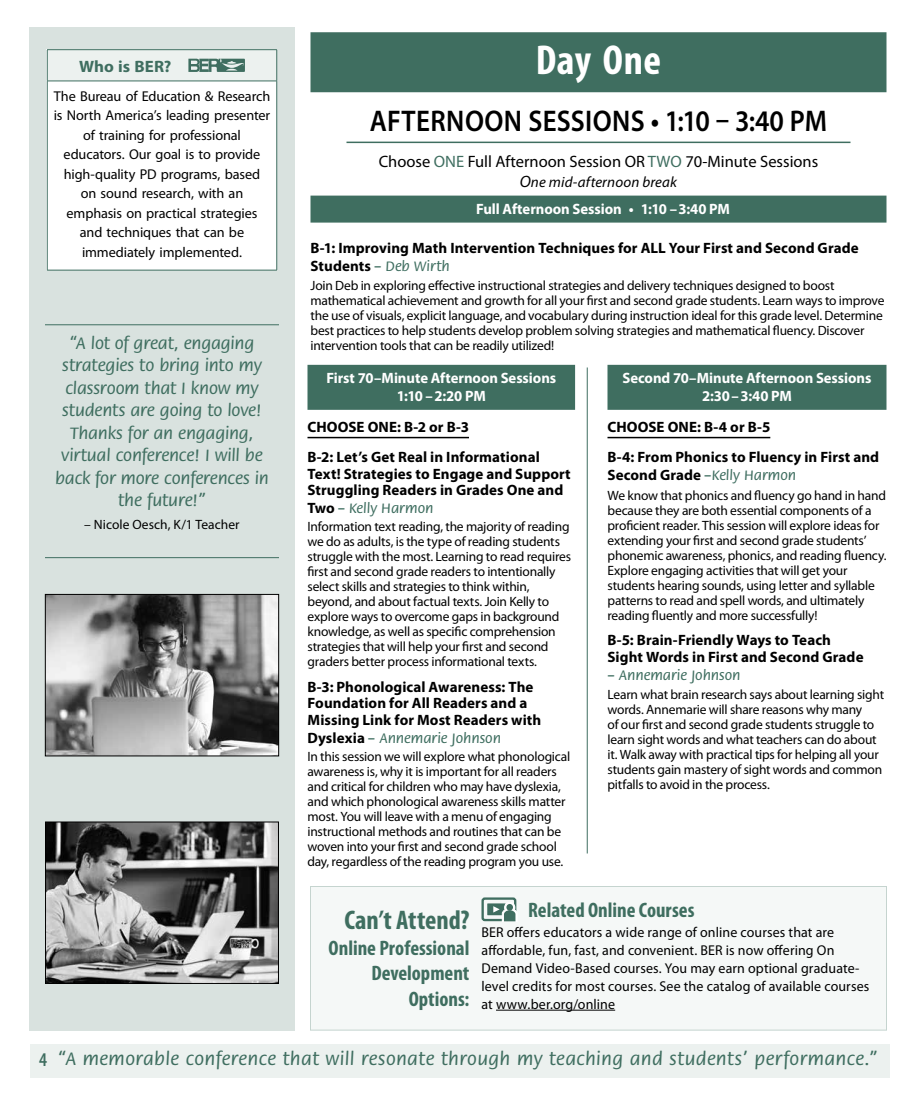
<style>
.page{position:relative;width:918px;height:1107px;background:#fff}
.page>*{position:absolute;margin:0;border:0;box-sizing:border-box;transform-origin:0 0}
.t1{font:700 condensed 42px "Myriad Pro";letter-spacing:.01em;color:#fff}
.t2{font:600 30px "Myriad Pro";letter-spacing:.015em;color:#000;scale:.9 1}
.t3{font:700 condensed 27px "Myriad Pro";color:#3f6e60}
.t4{font:700 condensed 21px/25.5px "Myriad Pro";color:#3f6e60;text-align:right}
.t5{font:500 19.5px "Flora Std";letter-spacing:.02em;color:#3f6e60}
.t6{font:600 condensed 19.5px "Myriad Pro";color:#3f6e60}
.t7{font:500 18px/22.5px "Flora Std";letter-spacing:-.01em;color:#3f6e60;text-align:center}
.t8{font:16.5px "Myriad Pro";color:#000}
.t9{font:700 16.5px "Myriad Pro";color:#3f6e60}
.t10{font:700 15px/16.5px "Myriad Pro";letter-spacing:.005em;color:#000}
.t11{font:700 15px/18px "Myriad Pro";letter-spacing:-.005em;color:#fff;text-align:center}
.t12{font:500 15px "Flora Std";color:#3f6e60}
.t13{font:italic 15px "Myriad Pro";letter-spacing:.01em;color:#000}
.t14{font:14.25px/19.5px "Myriad Pro";letter-spacing:-.005em;color:#000}
.t15{font:13.5px/15px "Myriad Pro";letter-spacing:-.015em;color:#000}
.t16{font:13.5px "Myriad Pro";letter-spacing:.005em;color:#000}
.s1{color:#3f6e60}
.s2{font-size:16.5px}
.s3{font-family:"Myriad Pro";font-weight:700;color:#000}
</style>
<div class="page">
<div style="left:30px;top:27px;width:265px;height:1003px;background:#d9e2df"></div>
<div style="left:30px;top:1044px;width:860px;height:33px;background:#ecf1ef"></div>
<div style="left:310px;top:886px;width:577px;height:144px;background:#f5f8f7;border:1px solid #c5d4cf"></div>
<hr style="left:496px;top:1010px;width:119px;height:1px;background:#000">
<div style="left:481px;top:897px;width:35px;height:24px;border:2px solid #3f6e60;border-radius:2px"></div>
<div style="left:487px;top:903px;width:19px;height:12px;background:#3f6e60"></div>
<div style="left:504px;top:902px;width:11px;height:11px;border:1px solid #fff;border-radius:50%"></div>
<div style="left:506px;top:903px;width:8px;height:8px;background:#3f6e60;border-radius:50%"></div>
<div style="left:505px;top:902px;width:10px;height:10px;border:2px solid #fff;border-radius:50%"></div>
<svg style="left:493px;top:906px;width:24px;height:16px"></svg>
<div style="left:310px;top:196px;width:576px;height:27px;background:#3f6e60"></div>
<div style="left:308px;top:365px;width:267px;height:45px;background:#3f6e60"></div>
<hr style="left:308px;top:437px;width:161px;height:1px;background:#000">
<div style="left:608px;top:365px;width:278px;height:45px;background:#3f6e60"></div>
<hr style="left:608px;top:437px;width:162px;height:1px;background:#000">
<hr style="left:587px;top:367px;width:1px;height:486px;background:#3f6e60">
<div style="left:310px;top:32px;width:576px;height:60px;background:#3f6e60"></div>
<hr style="left:346px;top:142px;width:504px;height:1px;background:#3f6e60">
<img style="left:47px;top:824px;width:230px;height:158px">
<div style="left:45px;top:822px;width:234px;height:162px;border:1px solid #000"></div>
<img style="left:47px;top:596px;width:230px;height:158px">
<div style="left:45px;top:594px;width:234px;height:162px;border:1px solid #000"></div>
<div style="left:46px;top:50px;width:232px;height:220px;background:#fff"></div>
<div style="left:47px;top:50px;width:230px;height:31px;background:#ecf1ef"></div>
<hr style="left:47px;top:50px;width:1px;height:31px;background:#3f6e60">
<hr style="left:47px;top:49px;width:230px;height:1px;background:#3f6e60">
<hr style="left:276px;top:50px;width:1px;height:31px;background:#3f6e60">
<hr style="left:47px;top:81px;width:1px;height:189px;background:#3f6e60">
<hr style="left:47px;top:81px;width:230px;height:1px;background:#3f6e60">
<hr style="left:276px;top:81px;width:1px;height:189px;background:#3f6e60">
<hr style="left:47px;top:270px;width:230px;height:1px;background:#3f6e60">
<svg style="left:188px;top:59px;width:57px;height:13px"></svg>
<hr style="left:45px;top:325px;width:234px;height:1px;background:#3f6e60">
<hr style="left:45px;top:557px;width:234px;height:1px;background:#3f6e60">
<p class="t9" style="left:79px;top:56px;width:94px">Who is BER?</p>
<p class="t14" style="left:54px;top:86px;width:218px;text-align:center">The Bureau of Education &amp; Research is North America’s leading presenter of training for professional educators. Our goal is to provide high-quality PD programs, based<br>on sound research, with an emphasis on practical strategies and techniques that can be immediately implemented.</p>
<h3 class="t7" style="left:55px;top:332px;width:215px">“A lot of great, engaging strategies to bring into my classroom that I know my students are going to love!<br>Thanks for an engaging, virtual conference! I will be back for more conferences in the future!”</h3>
<p class="t16" style="left:84px;top:516px;width:157px">– Nicole Oesch, K/1 Teacher</p>
<h1 class="t1" style="left:536px;top:34px;width:127px">Day One</h1>
<h2 class="t2" style="left:370px;top:102px;width:510px">AFTERNOON SESSIONS • 1:10 – 3:40 PM</h2>
<p class="t8" style="left:379px;top:151px;width:441px">Choose <span class="s1">ONE</span> Full Afternoon Session OR <span class="s1">TWO</span> 70-Minute Sessions</p>
<p class="t13" style="left:520px;top:172px;width:159px"><span class="s2">O</span>ne mid-afternoon break</p>
<p class="t11" style="left:476px;top:199px;width:255px">Full Afternoon Session • 1:10 –3:40 PM</p>
<p class="t10" style="left:310px;top:239px;width:550px">B‑1: Improving Math Intervention Techniques for ALL Your First and Second Grade</p>
<p class="t12" style="left:310px;top:258px;width:141px"><span class="s3">Students</span> – Deb Wirth</p>
<p class="t15" style="left:310px;top:278px;width:576px">Join Deb in exploring effective instructional strategies and delivery techniques designed to boost mathematical achievement and growth for all your first and second grade students. Learn ways to improve the use of visuals, explicit language, and vocabulary during instruction ideal for this grade level. Determine best practices to help students develop problem solving strategies and mathematical fluency. Discover intervention tools that can be readily utilized!</p>
<p class="t11" style="left:326px;top:368px;width:231px">First 70–Minute Afternoon Sessions<br>1:10 –2:20 PM</p>
<p class="t10" style="left:308px;top:412px;width:234px;line-height:30px">CHOOSE ONE: B‑2 or B‑3<br>B‑2: Let’s Get Real in Informational</p>
<p class="t10" style="left:308px;top:465px;width:265px">Text! Strategies to Engage and Support<br>Struggling Readers in Grades One and</p>
<p class="t12" style="left:308px;top:501px;width:128px"><span class="s3">Two</span> – Kelly Harmon</p>
<p class="t15" style="left:308px;top:519px;width:265px">Information text reading, the majority of reading we do as adults, is the type of reading students struggle with the most. Learning to read requires first and second grade readers to intentionally select skills and strategies to think within, beyond, and about factual texts. Join Kelly to explore ways to overcome gaps in background knowledge, as well as specific comprehension strategies that will help your first and second graders better process informational texts.</p>
<p class="t10" style="left:308px;top:678px;width:235px">B‑3: Phonological Awareness: The<br>Foundation for All Readers and a<br>Missing Link for Most Readers with</p>
<p class="t12" style="left:308px;top:730px;width:195px"><span class="s3">Dyslexia</span> – Annemarie Johnson</p>
<p class="t15" style="left:308px;top:749px;width:264px">In this session we will explore what phonological awareness is, why it is important for all readers and critical for children who may have dyslexia, and which phonological awareness skills matter most. You will leave with a menu of engaging instructional methods and routines that can be woven into your first and second grade school day, regardless of the reading program you use.</p>
<p class="t11" style="left:622px;top:368px;width:251px">Second 70–Minute Afternoon Sessions<br>2:30–3:40 PM</p>
<p class="t10" style="left:608px;top:412px;width:273px;line-height:30px">CHOOSE ONE: B‑4 or B‑5<br>B‑4: From Phonics to Fluency in First and</p>
<p class="t12" style="left:608px;top:468px;width:190px"><span class="s3">Second Grade</span> –Kelly Harmon</p>
<p class="t15" style="left:608px;top:488px;width:281px">We know that phonics and fluency go hand in hand because they are both essential components of a proficient reader. This session will explore ideas for extending your first and second grade students’ phonemic awareness, phonics, and reading fluency.<br>Explore engaging activities that will get your students hearing sounds, using letter and syllable patterns to read and spell words, and ultimately reading fluently and more successfully!</p>
<p class="t10" style="left:608px;top:632px;width:258px">B‑5: Brain-Friendly Ways to Teach<br>Sight Words in First and Second Grade</p>
<p class="t12" style="left:608px;top:667px;width:135px">– Annemarie Johnson</p>
<p class="t15" style="left:608px;top:687px;width:278px">Learn what brain research says about learning sight words. Annemarie will share reasons why many<br>of our first and second grade students struggle to learn sight words and what teachers can do about it. Walk away with practical tips for helping all your students gain mastery of sight words and common pitfalls to avoid in the process.</p>
<h3 class="t3" style="left:345px;top:904px;width:126px">Can’t Attend?</h3>
<h3 class="t4" style="left:329px;top:935px;width:142px">Online Professional<br>Development<br>Options:</h3>
<h3 class="t4" style="left:528px;top:897px;width:168px">Related Online Courses</h3>
<p class="t14" style="left:482px;top:923px;width:389px;line-height:18px">BER offers educators a wide range of online courses that are affordable, fun, fast, and convenient. BER is now offering On Demand Video-Based courses. You may earn optional graduate&shy;level credits for most courses. See the catalog of available courses at www.ber.org/online</p>
<h3 class="t6" style="left:39px;top:1048px;width:9px">4</h3>
<h3 class="t5" style="left:58px;top:1049px;width:821px">“A memorable conference that will resonate through my teaching and students’ performance.”</h3>
</div>
